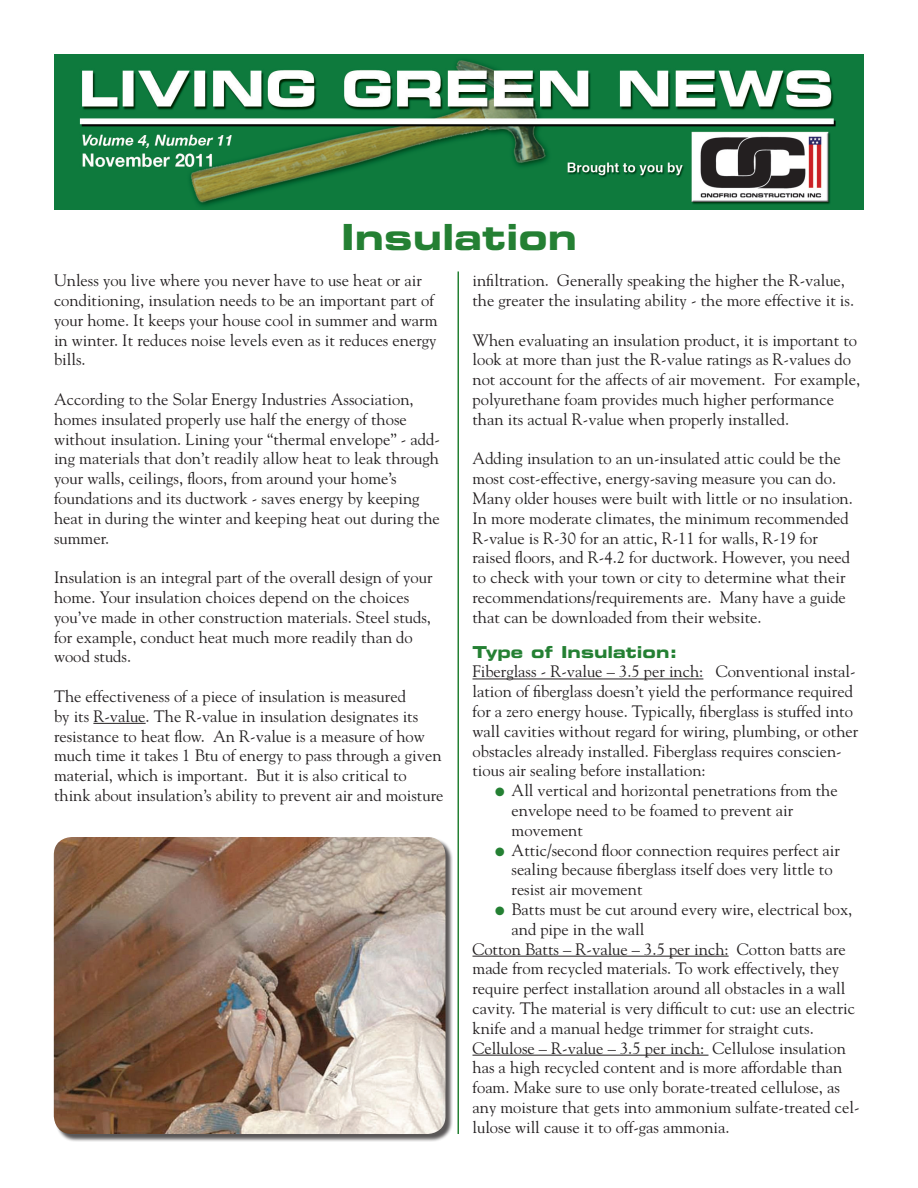
<style>
.page{position:relative;width:918px;height:1188px;background:#fff}
.page>*{position:absolute;margin:0;border:0;box-sizing:border-box;transform-origin:0 0}
.t1{font:36px "Eurostile Bold Extended Two";color:#248033}
.t2{font:16.5px/19.8px "Goudy";color:#231f20}
.t3{font:16.5px "Eurostile Bold Extended Two";color:#248033}
.s1{color:#248033}
</style>
<div class="page">
<hr style="left:93px;top:723px;width:53px;height:1px;background:#231f20">
<img style="left:54px;top:54px;width:810px;height:155px">
<hr style="left:458px;top:271px;width:1px;height:863px;background:#248033">
<hr style="left:472px;top:679px;width:231px;height:1px;background:#231f20">
<hr style="left:472px;top:956px;width:257px;height:1px;background:#231f20">
<hr style="left:472px;top:1055px;width:237px;height:1px;background:#231f20">
<div style="left:55px;top:838px;width:398px;height:304px;background:#231f20;opacity:.75"></div>
<img style="left:54px;top:837px;width:392px;height:297px">
<p class="t1" style="left:341px;top:212px;width:238px">Insulation</p>
<p class="t2" style="left:54px;top:270px;width:385px">Unless you live where you never have to use heat or air conditioning, insulation needs to be an important part of your home. It keeps your house cool in summer and warm in winter. It reduces noise levels even as it reduces energy bills.</p>
<p class="t2" style="left:54px;top:389px;width:387px">According to the Solar Energy Industries Association, homes insulated properly use half the energy of those without insulation. Lining your “thermal envelope” - add&shy;ing materials that don’t readily allow heat to leak through your walls, ceilings, floors, from around your home’s foundations and its ductwork - saves energy by keeping heat in during the winter and keeping heat out during the summer.</p>
<p class="t2" style="left:54px;top:567px;width:380px">Insulation is an integral part of the overall design of your home. Your insulation choices depend on the choices you’ve made in other construction materials. Steel studs, for example, conduct heat much more readily than do wood studs.</p>
<p class="t2" style="left:54px;top:686px;width:391px">The effectiveness of a piece of insulation is measured<br>by its R-value. The R-value in insulation designates its resistance to heat flow. An R-value is a measure of how much time it takes 1 Btu of energy to pass through a given material, which is important. But it is also critical to think about insulation’s ability to prevent air and moisture</p>
<p class="t2" style="left:472px;top:270px;width:383px">infiltration. Generally speaking the higher the R-value, the greater the insulating ability - the more effective it is.</p>
<p class="t2" style="left:472px;top:330px;width:389px">When evaluating an insulation product, it is important to look at more than just the R-value ratings as R-values do not account for the affects of air movement. For example, polyurethane foam provides much higher performance than its actual R-value when properly installed.</p>
<p class="t2" style="left:472px;top:448px;width:382px">Adding insulation to an un-insulated attic could be the most cost-effective, energy-saving measure you can do.<br>Many older houses were built with little or no insulation.<br>In more moderate climates, the minimum recommended R-value is R-30 for an attic, R-11 for walls, R-19 for raised floors, and R-4.2 for ductwork. However, you need to check with your town or city to determine what their recommendations/requirements are. Many have a guide that can be downloaded from their website.</p>
<p class="t3" style="left:472px;top:640px;width:207px">Type of Insulation:</p>
<p class="t2" style="left:472px;top:661px;width:387px">Fiberglass - R-value – 3.5 per inch: Conventional instal&shy;lation of fiberglass doesn’t yield the performance required for a zero energy house. Typically, fiberglass is stuffed into wall cavities without regard for wiring, plumbing, or other obstacles already installed. Fiberglass requires conscien&shy;tious air sealing before installation:</p>
<p class="t2" style="left:495px;top:780px;width:344px"><span class="s1">●</span> All vertical and horizontal penetrations from the</p>
<p class="t2" style="left:512px;top:800px;width:283px">envelope need to be foamed to prevent air</p>
<p class="t2" style="left:512px;top:820px;width:73px">movement</p>
<p class="t2" style="left:495px;top:840px;width:347px"><span class="s1">●</span> Attic/second floor connection requires perfect air</p>
<p class="t2" style="left:512px;top:859px;width:323px">sealing because fiberglass itself does very little to</p>
<p class="t2" style="left:512px;top:879px;width:133px">resist air movement</p>
<p class="t2" style="left:495px;top:899px;width:359px"><span class="s1">●</span> Batts must be cut around every wire, electrical box,</p>
<p class="t2" style="left:512px;top:919px;width:134px">and pipe in the wall</p>
<p class="t2" style="left:472px;top:939px;width:384px">Cotton Batts – R-value – 3.5 per inch: Cotton batts are made from recycled materials. To work effectively, they require perfect installation around all obstacles in a wall cavity. The material is very difficult to cut: use an electric knife and a manual hedge trimmer for straight cuts.</p>
<p class="t2" style="left:472px;top:1038px;width:389px">Cellulose – R-value – 3.5 per inch: Cellulose insulation has a high recycled content and is more affordable than foam. Make sure to use only borate-treated cellulose, as any moisture that gets into ammonium sulfate-treated cel&shy;lulose will cause it to off-gas ammonia.</p>
</div>
